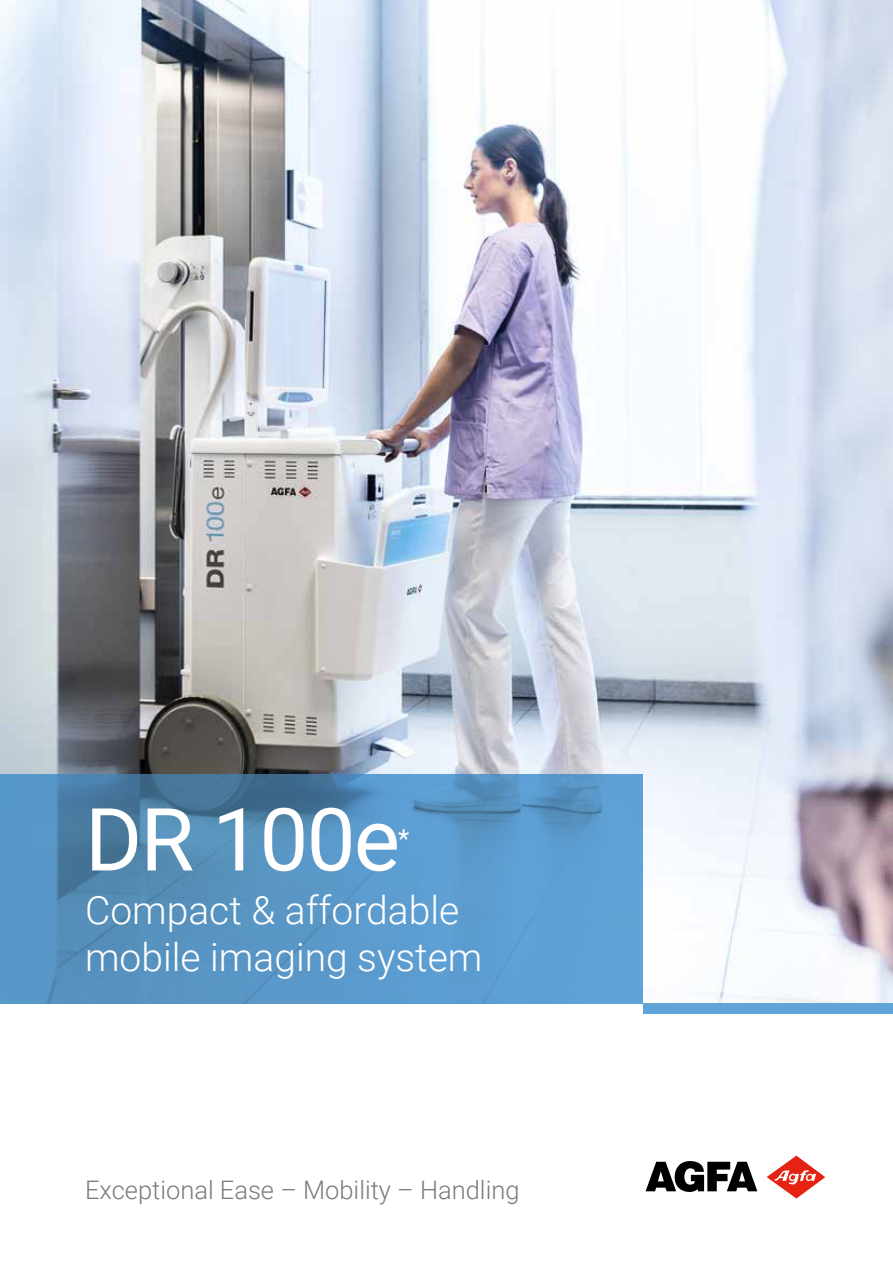
<style>
.page{position:relative;width:893px;height:1263px;background:#fff}
.page>*{position:absolute;margin:0;border:0;box-sizing:border-box;transform-origin:0 0}
.t1{font:87.15px "Roboto";letter-spacing:-.02em;color:#fff}
.t2{font:300 39px/46.8px "Roboto";color:#fff}
.t3{font:25.95px "Roboto";color:#fff}
.t4{font:300 25.5px "Roboto";color:#7c7b7b}
</style>
<div class="page">
<img style="left:0;top:0;width:893px;height:1003px">
<svg style="left:0;top:774px;width:643px;height:229px;background:#5794c3"></svg>
<div style="left:643px;top:1003px;width:250px;height:11px;background:#61a4d7"></div>
<svg style="left:646px;top:1161px;width:111px;height:31px"></svg>
<svg style="left:767px;top:1155px;width:58px;height:43px"></svg>
<h1 class="t1" style="left:85px;top:778px;width:316px">DR 100e</h1>
<p class="t3" style="left:398px;top:820px;width:13px">*</p>
<p class="t2" style="left:85px;top:886px;width:399px">Compact &amp; affordable mobile imaging system</p>
<p class="t4" style="left:85px;top:1172px;width:436px">Exceptional Ease – Mobility – Handling</p>
</div>
